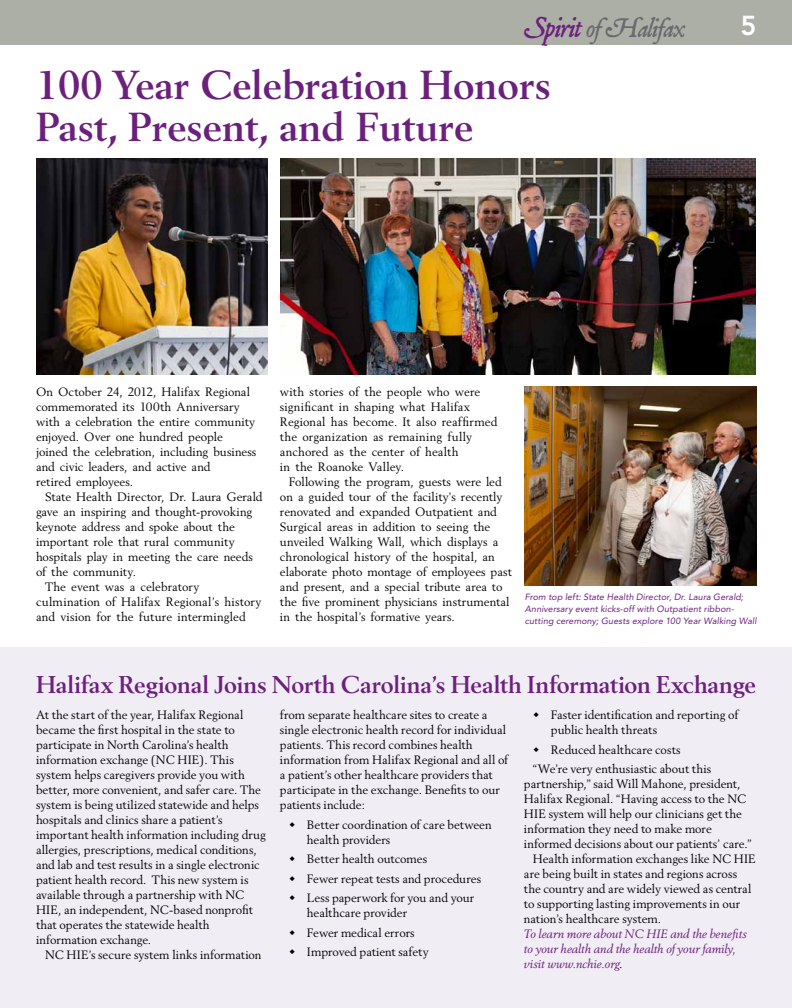
<style>
.page{position:relative;width:792px;height:1008px;background:#fff}
.page>*{position:absolute;margin:0;border:0;box-sizing:border-box;transform-origin:0 0}
.t1{font:700 40px/42px "Berling";color:#6c207e}
.t2{font:italic 28.4px "P22 Mayflower";letter-spacing:-.04em;color:#696a6d}
.t3{font:800 27.2px "Avenir LT Std";color:#fff}
.t4{font:700 24px "Berling";letter-spacing:-.005em;color:#6c207e}
.t5{font:12px/15px "Berling";color:#000}
.t6{font:italic 12px/15px "Berling";letter-spacing:-.005em;color:#6c207e}
.t7{font:12px "Berling";letter-spacing:.02em;color:#000}
.t8{font:italic 9px/12px "Avenir LT Std";letter-spacing:.01em;color:#6c207e}
.s1{font-size:30.2px;color:#6c207e}
.s2{font-style:normal;color:#000}
</style>
<div class="page">
<div style="left:0;top:0;width:792px;height:44px;background:#acafa6"></div>
<img style="left:36px;top:158px;width:232px;height:216px">
<img style="left:280px;top:158px;width:476px;height:216px">
<img style="left:525px;top:387px;width:232px;height:198px">
<div style="left:0;top:647px;width:792px;height:361px;background:#f1edf4"></div>
<h2 class="t2" style="left:524px;top:14px;width:164px"><span class="s1">Spirit</span> of Halifax</h2>
<h3 class="t3" style="left:741px;top:10px;width:18px">5</h3>
<h1 class="t1" style="left:36px;top:64px;width:516px">100 Year Celebration Honors<br>Past, Present, and Future</h1>
<p class="t5" style="left:36px;top:384px;width:222px">On October 24, 2012, Halifax Regional commemorated its 100th Anniversary with a celebration the entire community enjoyed. Over one hundred people joined the celebration, including business and civic leaders, and active and<br>retired employees.</p>
<p class="t5" style="left:45px;top:489px;width:219px">State Health Director, Dr. Laura Gerald</p>
<p class="t5" style="left:36px;top:504px;width:218px">gave an inspiring and thought-provoking</p>
<p class="t5" style="left:36px;top:519px;width:200px">keynote address and spoke about the</p>
<p class="t5" style="left:36px;top:534px;width:200px">important role that rural community</p>
<p class="t5" style="left:36px;top:549px;width:219px">hospitals play in meeting the care needs</p>
<p class="t5" style="left:36px;top:564px;width:102px">of the community.</p>
<p class="t5" style="left:45px;top:579px;width:156px">The event was a celebratory</p>
<p class="t7" style="left:36px;top:594px;width:227px">culmination of Halifax Regional’s history</p>
<p class="t5" style="left:36px;top:609px;width:211px">and vision for the future intermingled</p>
<p class="t5" style="left:280px;top:384px;width:219px">with stories of the people who were significant in shaping what Halifax Regional has become. It also reaffirmed the organization as remaining fully anchored as the center of health<br>in the Roanoke Valley.</p>
<p class="t5" style="left:280px;top:474px;width:233px;text-indent:9px">Following the program, guests were led on a guided tour of the facility's recently renovated and expanded Outpatient and Surgical areas in addition to seeing the unveiled Walking Wall, which displays a chronological history of the hospital, an elaborate photo montage of employees past and present, and a special tribute area to the five prominent physicians instrumental in the hospital’s formative years.</p>
<p class="t8" style="left:525px;top:591px;width:233px">From top left: State Health Director, Dr. Laura Gerald;<br>Anniversary event kicks-off with Outpatient ribbon&shy;cutting ceremony; Guests explore 100 Year Walking Wall</p>
<h3 class="t4" style="left:36px;top:670px;width:722px">Halifax Regional Joins North Carolina’s Health Information Exchange</h3>
<p class="t5" style="left:36px;top:707px;width:231px">At the start of the year, Halifax Regional became the first hospital in the state to participate in North Carolina’s health information exchange (NC HIE). This system helps caregivers provide you with better, more convenient, and safer care. The system is being utilized statewide and helps hospitals and clinics share a patient’s important health information including drug allergies, prescriptions, medical conditions, and lab and test results in a single electronic patient health record. This new system is available through a partnership with NC HIE, an independent, NC-based nonprofit that operates the statewide health information exchange.</p>
<p class="t5" style="left:45px;top:947px;width:218px">NC HIE’s secure system links information</p>
<p class="t5" style="left:280px;top:707px;width:230px">from separate healthcare sites to create a single electronic health record for individual patients. This record combines health information from Halifax Regional and all of a patient’s other healthcare providers that participate in the exchange. Benefits to our patients include:</p>
<p class="t5" style="left:307px;top:817px;width:186px">Better coordination of care between health providers</p>
<p class="t5" style="left:307px;top:849px;width:176px;line-height:19.5px">Better health outcomes<br>Fewer repeat tests and procedures<br>Less paperwork for you and your</p>
<p class="t5" style="left:307px;top:903px;width:123px;line-height:19.5px">healthcare provider<br>Fewer medical errors<br>Improved patient safety</p>
<p class="t5" style="left:551px;top:707px;width:189px">Faster identification and reporting of public health threats</p>
<p class="t5" style="left:533px;top:740px;width:180px;line-height:19.5px;text-indent:18px">Reduced healthcare costs “We’re very enthusiastic about this</p>
<p class="t5" style="left:524px;top:776px;width:218px">partnership,” said Will Mahone, president,</p>
<p class="t5" style="left:524px;top:791px;width:224px">Halifax Regional. “Having access to the NC</p>
<p class="t5" style="left:524px;top:806px;width:219px">HIE system will help our clinicians get the</p>
<p class="t5" style="left:524px;top:821px;width:189px">information they need to make more</p>
<p class="t5" style="left:524px;top:836px;width:229px">informed decisions about our patients’ care.”</p>
<p class="t5" style="left:533px;top:851px;width:224px">Health information exchanges like NC HIE</p>
<p class="t5" style="left:524px;top:866px;width:215px">are being built in states and regions across</p>
<p class="t5" style="left:524px;top:881px;width:229px">the country and are widely viewed as central</p>
<p class="t5" style="left:524px;top:896px;width:218px">to supporting lasting improvements in our</p>
<p class="t5" style="left:524px;top:911px;width:139px">nation’s healthcare system.</p>
<p class="t6" style="left:524px;top:927px;width:224px">To learn more about NC HIE and the benefits to your health and the health of your family, visit www.nchie.org<span class="s2">.</span></p>
</div>
